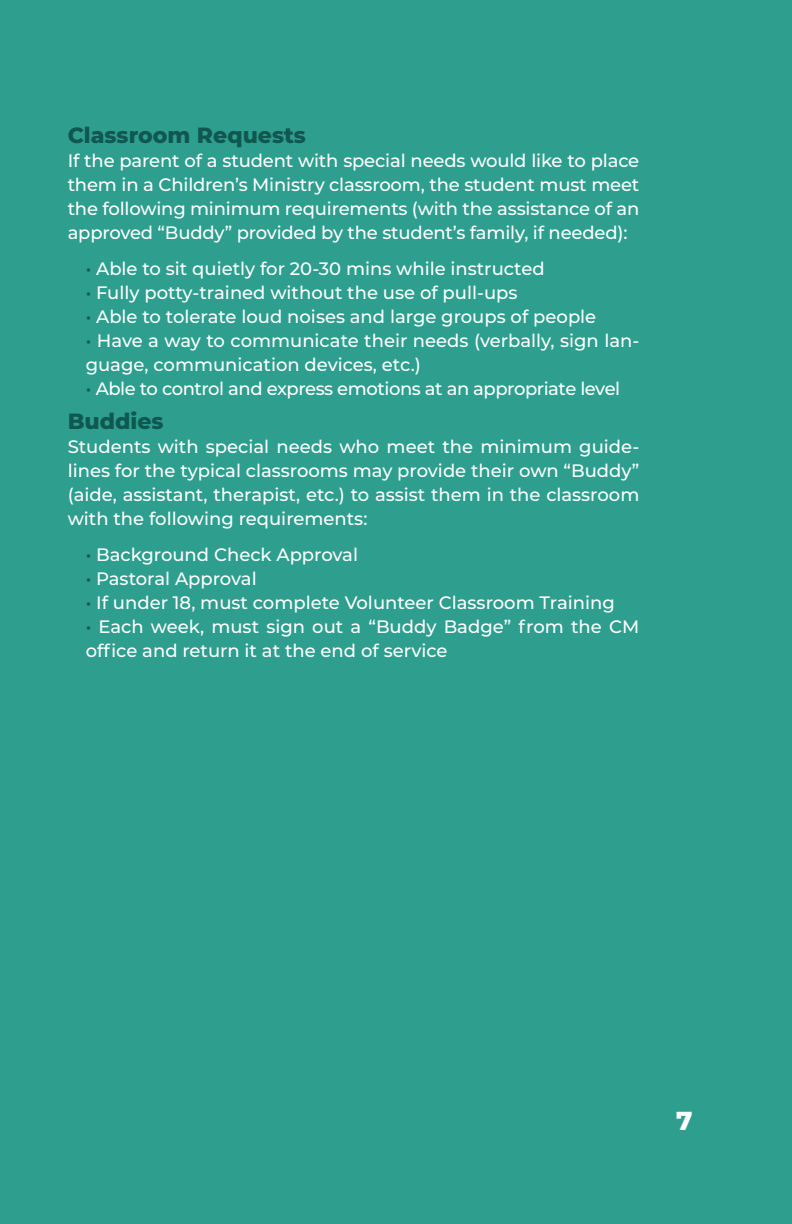
<style>
.page{position:relative;width:792px;height:1224px;background:#2e9e8f}
.page>*{position:absolute;margin:0;border:0;box-sizing:border-box;transform-origin:0 0}
.t1{font:800 26px "Montserrat";color:#fff}
.t2{font:800 22px "Montserrat";color:#105750}
.t3{font:500 18px/24px "Montserrat";color:#fff;text-align:justify}
.t4{font:500 18px "Montserrat";letter-spacing:-.025em;color:#fff}
.s1{color:#105750}
</style>
<div class="page">
<p class="t2" style="left:68px;top:124px;width:240px">Classroom Requests</p>
<p class="t3" style="left:68px;top:149px;width:573px">If the parent of a student with special needs would like to place them in a Children’s Ministry classroom, the student must meet the following minimum requirements (with the assistance of an approved “Buddy” provided by the student’s family, if needed):</p>
<p class="t3" style="left:86px;top:257px;width:461px"><span class="s1">•</span> Able to sit quietly for 20-30 mins while instructed</p>
<p class="t3" style="left:86px;top:281px;width:433px"><span class="s1">•</span> Fully potty-trained without the use of pull-ups</p>
<p class="t3" style="left:86px;top:305px;width:512px"><span class="s1">•</span> Able to tolerate loud noises and large groups of people</p>
<p class="t3" style="left:86px;top:329px;width:555px"><span class="s1">•</span> Have a way to communicate their needs (verbally, sign lan&shy;guage, communication devices, etc.)</p>
<p class="t4" style="left:86px;top:380px;width:536px"><span class="s1">•</span> Able to control and express emotions at an appropriate level</p>
<p class="t2" style="left:68px;top:411px;width:97px">Buddies</p>
<p class="t3" style="left:68px;top:436px;width:573px">Students with special needs who meet the minimum guide&shy;lines for the typical classrooms may provide their own “Buddy” (aide, assistant, therapist, etc.) to assist them in the classroom with the following requirements:</p>
<p class="t3" style="left:86px;top:544px;width:274px"><span class="s1">•</span> Background Check Approval</p>
<p class="t3" style="left:86px;top:568px;width:173px"><span class="s1">•</span> Pastoral Approval</p>
<p class="t3" style="left:86px;top:592px;width:531px"><span class="s1">•</span> If under 18, must complete Volunteer Classroom Training</p>
<p class="t3" style="left:86px;top:616px;width:555px"><span class="s1">•</span> Each week, must sign out a “Buddy Badge” from the CM office and return it at the end of service</p>
<h1 class="t1" style="left:676px;top:1108px;width:18px">7</h1>
</div>
